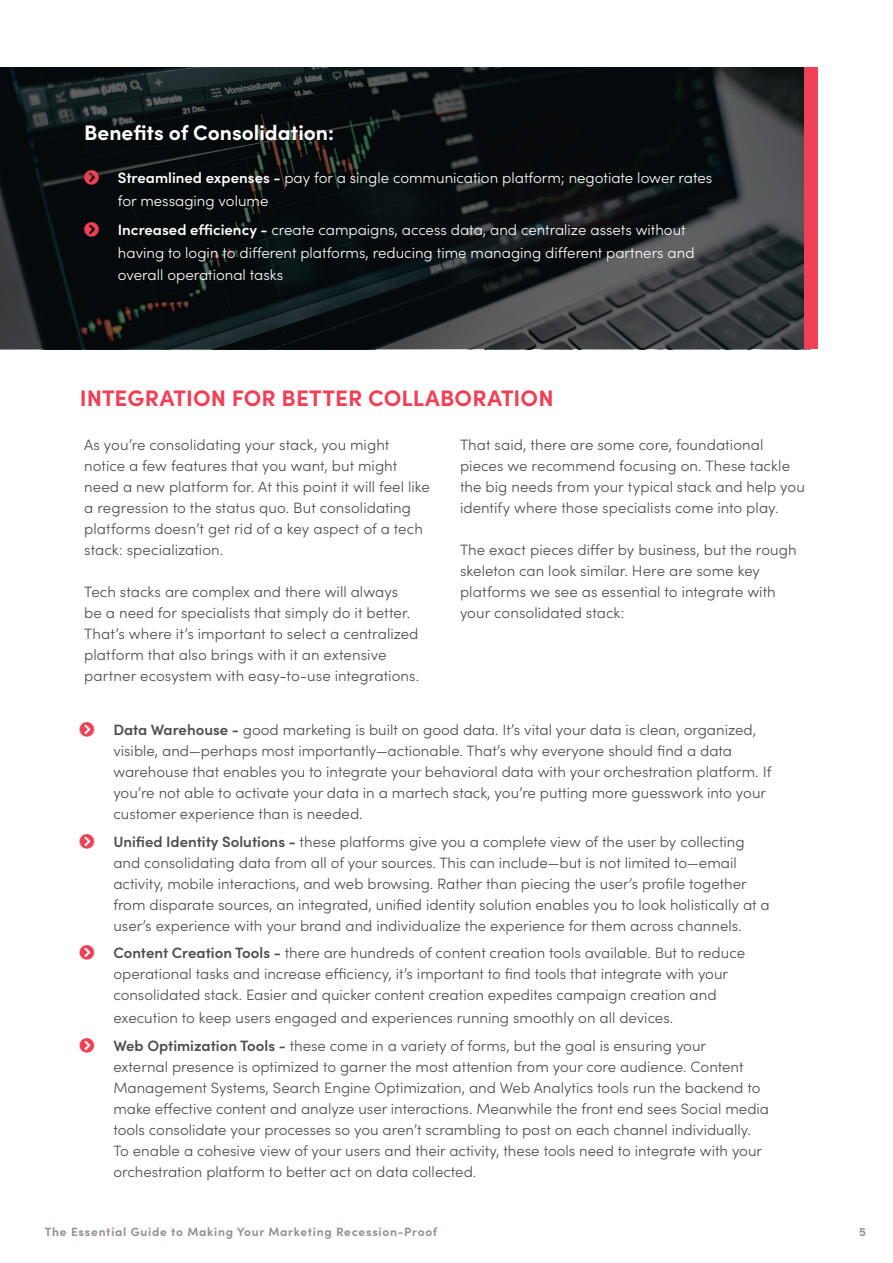
<style>
.page{position:relative;width:893px;height:1263px;background:#fff}
.page>*{position:absolute;margin:0;border:0;box-sizing:border-box;transform-origin:0 0}
.t1{font:700 22.5px "Sofia Pro";letter-spacing:.005em;color:#ef4056}
.t2{font:700 21px "Sofia Pro";color:#fff}
.t3{font:300 15px/21px "Sofia Pro";color:#4e4d4d}
.t4{font:300 15px/22.5px "Sofia Pro";color:#fff}
.t5{font:700 12px "Sofia Pro";letter-spacing:.06em;color:#999093}
.s1{font-weight:600}
</style>
<div class="page">
<svg style="left:0;top:68px;width:804px;height:281px;background:#181c1e"></svg>
<div style="left:804px;top:68px;width:13px;height:281px;background:#ef4056"></div>
<svg style="left:84px;top:171px;width:15px;height:14px"></svg>
<svg style="left:84px;top:222px;width:15px;height:15px"></svg>
<h2 class="t2" style="left:84px;top:116px;width:251px">Benefits of Consolidation:</h2>
<p class="t4" style="left:118px;top:166px;width:596px"><span class="s1">Streamlined expenses -</span> pay for a single communication platform; negotiate lower rates for messaging volume</p>
<p class="t4" style="left:118px;top:218px;width:578px"><span class="s1">Increased efficiency -</span> create campaigns, access data, and centralize assets without having to login to different platforms, reducing time managing different partners and overall operational tasks</p>
<h1 class="t1" style="left:80px;top:380px;width:476px">INTEGRATION FOR BETTER COLLABORATION</h1>
<p class="t3" style="left:84px;top:433px;width:347px">As you’re consolidating your stack, you might notice a few features that you want, but might need a new platform for. At this point it will feel like a regression to the status quo. But consolidating platforms doesn’t get rid of a key aspect of a tech stack: specialization.</p>
<p class="t3" style="left:84px;top:580px;width:337px">Tech stacks are complex and there will always be a need for specialists that simply do it better.<br>That’s where it’s important to select a centralized platform that also brings with it an extensive partner ecosystem with easy-to-use integrations.</p>
<p class="t3" style="left:460px;top:433px;width:346px">That said, there are some core, foundational pieces we recommend focusing on. These tackle the big needs from your typical stack and help you identify where those specialists come into play.</p>
<p class="t3" style="left:460px;top:538px;width:338px">The exact pieces differ by business, but the rough skeleton can look similar. Here are some key platforms we see as essential to integrate with your consolidated stack:</p>
<p class="t3" style="left:113px;top:718px;width:659px"><span class="s1">Data Warehouse -</span> good marketing is built on good data. It’s vital your data is clean, organized, visible, and—perhaps most importantly—actionable. That’s why everyone should find a data warehouse that enables you to integrate your behavioral data with your orchestration platform. If you’re not able to activate your data in a martech stack, you’re putting more guesswork into your customer experience than is needed.</p>
<p class="t3" style="left:113px;top:830px;width:658px"><span class="s1">Unified Identity Solutions -</span> these platforms give you a complete view of the user by collecting and consolidating data from all of your sources. This can include—but is not limited to—email activity, mobile interactions, and web browsing. Rather than piecing the user’s profile together from disparate sources, an integrated, unified identity solution enables you to look holistically at a user’s experience with your brand and individualize the experience for them across channels.</p>
<p class="t3" style="left:113px;top:942px;width:633px"><span class="s1">Content Creation Tools -</span> there are hundreds of content creation tools available. But to reduce operational tasks and increase efficiency, it’s important to find tools that integrate with your consolidated stack. Easier and quicker content creation expedites campaign creation and</p>
<p class="t3" style="left:113px;top:1003px;width:594px;line-height:27.8px">execution to keep users engaged and experiences running smoothly on all devices.<br><span class="s1">Web Optimization Tools -</span> these come in a variety of forms, but the goal is ensuring your</p>
<p class="t3" style="left:113px;top:1055px;width:657px">external presence is optimized to garner the most attention from your core audience. Content Management Systems, Search Engine Optimization, and Web Analytics tools run the backend to make effective content and analyze user interactions. Meanwhile the front end sees Social media tools consolidate your processes so you aren’t scrambling to post on each channel individually.<br>To enable a cohesive view of your users and their activity, these tools need to integrate with your orchestration platform to better act on data collected.</p>
<p class="t5" style="left:45px;top:1222px;width:394px">The Essential Guide to Making Your Marketing Recession-Proof</p>
<p class="t5" style="left:859px;top:1222px;width:8px">5</p>
</div>
